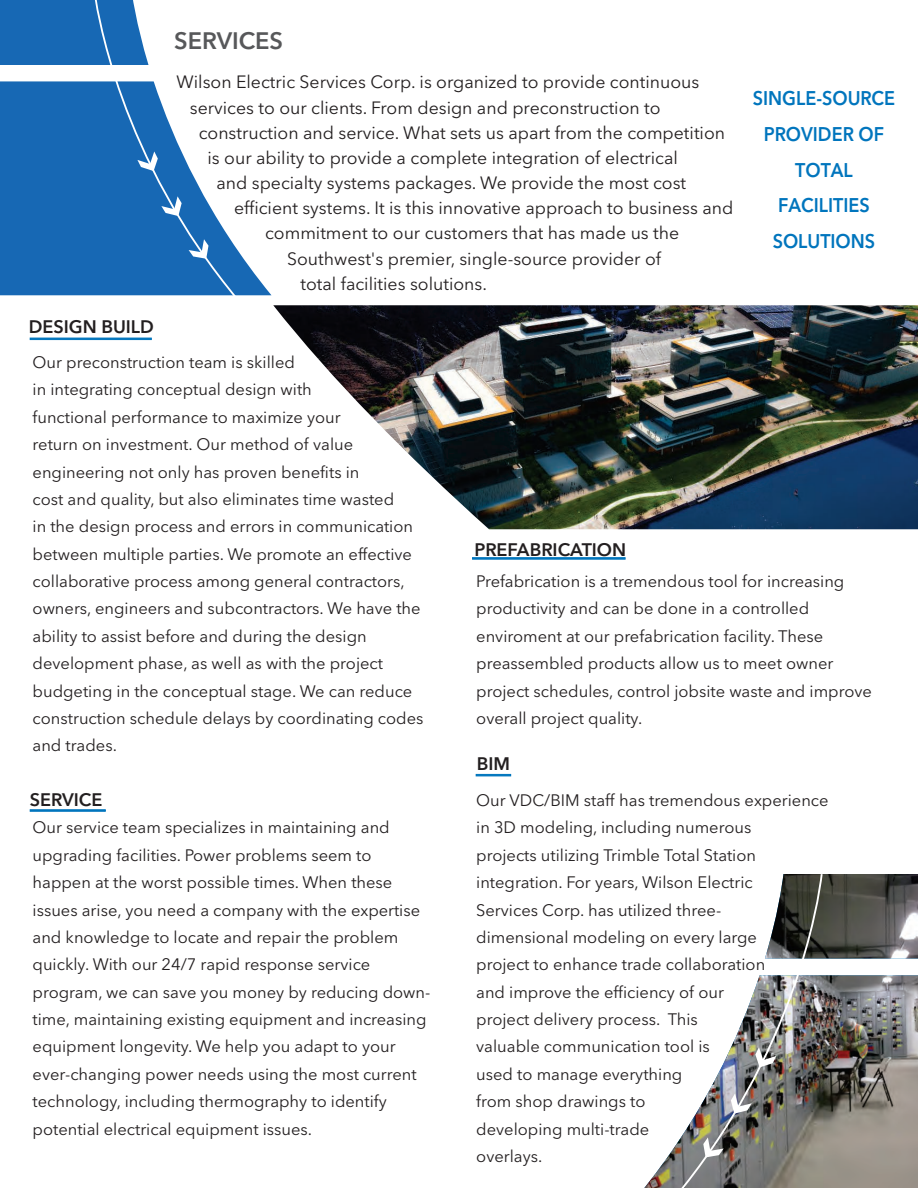
<style>
.page{position:relative;width:918px;height:1188px;background:#fff}
.page>*{position:absolute;margin:0;border:0;box-sizing:border-box;transform-origin:0 0}
.t1{font:600 23.7px "Avenir Next LT Pro";color:#57585a}
.t2{font:600 19.65px/35.8px "Avenir Next LT Pro";color:#0075bd;text-align:center;scale:.92 1}
.t3{font:600 18px "Avenir Next LT Pro";color:#231f20}
.t4{font:17.7px "Avenir Next LT Pro";color:#231f20}
.t5{font:16.5px/27.3px "Avenir Next LT Pro";color:#231f20}
</style>
<div class="page">
<img style="left:273px;top:305px;width:645px;height:224px">
<svg style="left:0;top:81px;width:271px;height:214px;fill:#1768b4"></svg>
<img style="left:644px;top:874px;width:274px;height:314px">
<div style="left:0;top:0;width:91px;height:65px;background:#1768b4"></div>
<svg style="left:91px;top:0;width:151px;height:296px"></svg>
<img style="left:669px;top:874px;width:155px;height:314px">
<svg style="left:137px;top:151px;width:21px;height:20px"></svg>
<svg style="left:755px;top:1047px;width:21px;height:20px"></svg>
<svg style="left:161px;top:196px;width:21px;height:20px"></svg>
<svg style="left:731px;top:1093px;width:21px;height:21px"></svg>
<svg style="left:189px;top:239px;width:19px;height:20px"></svg>
<svg style="left:703px;top:1137px;width:21px;height:20px"></svg>
<hr style="left:30px;top:338px;width:121px;height:2px;background:#0075bd">
<hr style="left:30px;top:810px;width:75px;height:1px;background:#0075bd">
<hr style="left:472px;top:558px;width:153px;height:1px;background:#0075bd">
<hr style="left:476px;top:774px;width:35px;height:2px;background:#0075bd">
<p class="t3" style="left:29px;top:320px;width:127px">DESIGN BUILD</p>
<h1 class="t1" style="left:174px;top:31px;width:111px">SERVICES</h1>
<p class="t4" style="left:177px;top:75px;width:524px">Wilson Electric Services Corp. is organized to provide continuous</p>
<p class="t4" style="left:190px;top:100px;width:472px">services to our clients. From design and preconstruction to</p>
<p class="t4" style="left:199px;top:125px;width:528px">construction and service. What sets us apart from the competition</p>
<p class="t4" style="left:208px;top:151px;width:472px">is our ability to provide a complete integration of electrical</p>
<p class="t4" style="left:216px;top:176px;width:471px">and specialty systems packages. We provide the most cost</p>
<p class="t4" style="left:234px;top:201px;width:501px">efficient systems. It is this innovative approach to business and</p>
<p class="t4" style="left:265px;top:226px;width:416px">commitment to our customers that has made us the</p>
<p class="t4" style="left:287px;top:251px;width:375px">Southwest's premier, single-source provider of</p>
<p class="t4" style="left:300px;top:276px;width:188px">total facilities solutions.</p>
<p class="t2" style="left:753px;top:82px;width:156px">SINGLE-SOURCE<br>PROVIDER OF<br>TOTAL<br>FACILITIES<br>SOLUTIONS</p>
<p class="t5" style="left:33px;top:350px;width:392px">Our preconstruction team is skilled<br>in integrating conceptual design with<br>functional performance to maximize your<br>return on investment. Our method of value engineering not only has proven benefits in<br>cost and quality, but also eliminates time wasted<br>in the design process and errors in communication between multiple parties. We promote an effective collaborative process among general contractors, owners, engineers and subcontractors. We have the ability to assist before and during the design development phase, as well as with the project budgeting in the conceptual stage. We can reduce construction schedule delays by coordinating codes and trades.</p>
<p class="t3" style="left:30px;top:792px;width:74px">SERVICE</p>
<p class="t5" style="left:33px;top:816px;width:399px">Our service team specializes in maintaining and upgrading facilities. Power problems seem to happen at the worst possible times. When these issues arise, you need a company with the expertise and knowledge to locate and repair the problem quickly. With our 24/7 rapid response service program, we can save you money by reducing down&shy;time, maintaining existing equipment and increasing equipment longevity. We help you adapt to your ever-changing power needs using the most current technology, including thermography to identify potential electrical equipment issues.</p>
<p class="t3" style="left:474px;top:542px;width:153px">PREFABRICATION</p>
<p class="t5" style="left:476px;top:569px;width:397px">Prefabrication is a tremendous tool for increasing productivity and can be done in a controlled enviroment at our prefabrication facility. These preassembled products allow us to meet owner project schedules, control jobsite waste and improve overall project quality.</p>
<p class="t3" style="left:477px;top:756px;width:35px">BIM</p>
<p class="t5" style="left:476px;top:788px;width:354px">Our VDC/BIM staff has tremendous experience in 3D modeling, including numerous<br>projects utilizing Trimble Total Station integration. For years, Wilson Electric<br>Services Corp. has utilized three-<br>dimensional modeling on every large<br>project to enhance trade collaboration<br>and improve the efficiency of our<br>project delivery process. This<br>valuable communication tool is<br>used to manage everything<br>from shop drawings to<br>developing multi-trade<br>overlays.</p>
</div>
